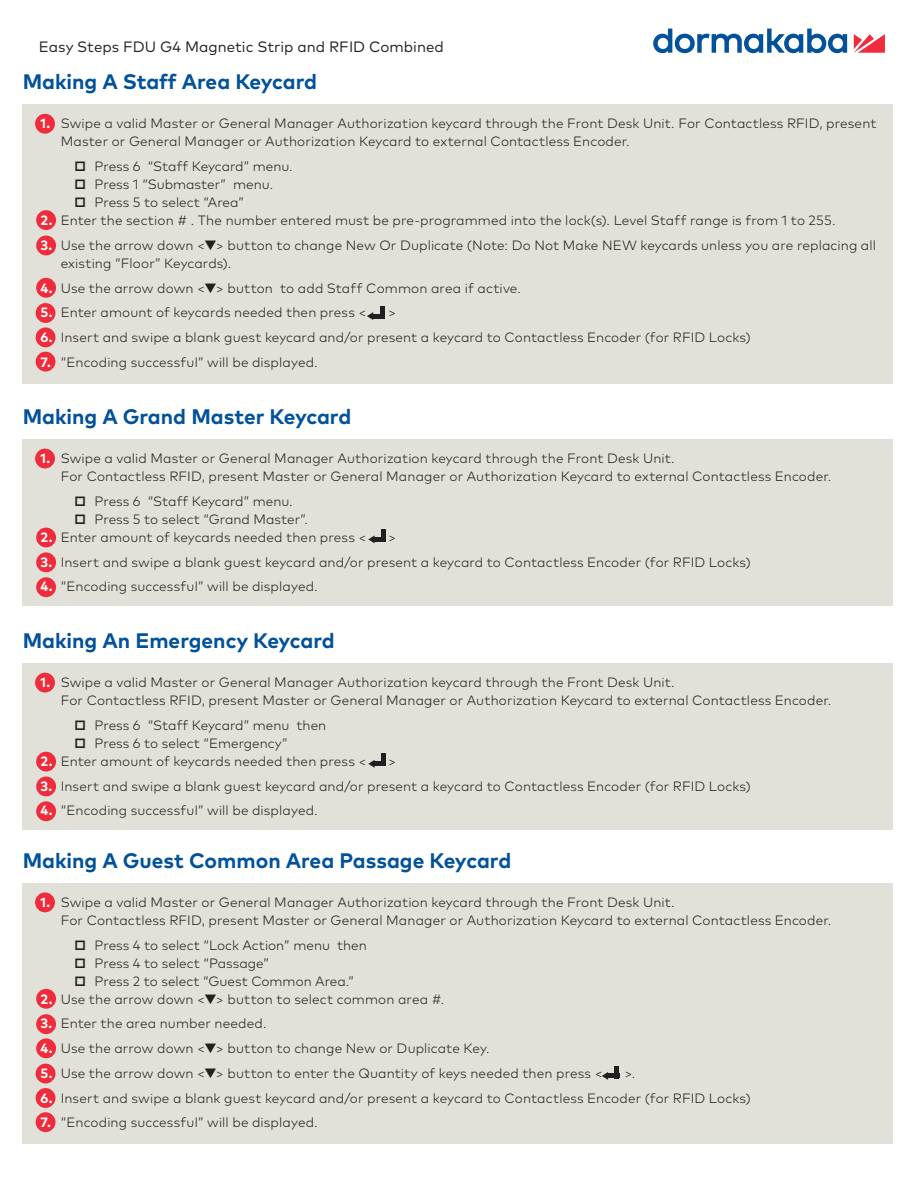
<style>
.page{position:relative;width:918px;height:1188px;background:#fff}
.page>*{position:absolute;margin:0;border:0;box-sizing:border-box;transform-origin:0 0}
.Lead_9pt_12pt{font:700 21px "Mark Pro";color:#01519b}
.t1{font:15px "Mark Pro";color:#231f20}
.t2{font:300 13.5px/18px "Mark Pro";letter-spacing:.01em;color:#231f20}
.s1{font-weight:700;color:#fff}
.s2{font-weight:700}
</style>
<div class="page">
<svg style="left:854px;top:34px;width:31px;height:19px"></svg>
<svg style="left:653px;top:29px;width:194px;height:24px"></svg>
<div style="left:22px;top:663px;width:871px;height:166px;background:#e2e1d9"></div>
<div style="left:35px;top:673px;width:20px;height:20px;background:#ee2c3b;border-radius:50%"></div>
<div style="left:36px;top:777px;width:20px;height:19px;background:#ee2c3b;border-radius:50%"></div>
<div style="left:36px;top:801px;width:20px;height:20px;background:#ee2c3b;border-radius:50%"></div>
<div style="left:36px;top:752px;width:20px;height:20px;background:#ee2c3b;border-radius:50%"></div>
<div style="left:22px;top:439px;width:871px;height:166px;background:#e2e1d9"></div>
<div style="left:35px;top:449px;width:20px;height:19px;background:#ee2c3b;border-radius:50%"></div>
<div style="left:36px;top:552px;width:20px;height:20px;background:#ee2c3b;border-radius:50%"></div>
<div style="left:36px;top:577px;width:20px;height:20px;background:#ee2c3b;border-radius:50%"></div>
<div style="left:36px;top:528px;width:20px;height:19px;background:#ee2c3b;border-radius:50%"></div>
<div style="left:22px;top:104px;width:871px;height:280px;background:#e2e1d9"></div>
<div style="left:35px;top:114px;width:20px;height:20px;background:#ee2c3b;border-radius:50%"></div>
<div style="left:36px;top:236px;width:20px;height:19px;background:#ee2c3b;border-radius:50%"></div>
<div style="left:36px;top:278px;width:20px;height:20px;background:#ee2c3b;border-radius:50%"></div>
<div style="left:36px;top:303px;width:19px;height:20px;background:#ee2c3b;border-radius:50%"></div>
<div style="left:36px;top:327px;width:19px;height:20px;background:#ee2c3b;border-radius:50%"></div>
<div style="left:36px;top:352px;width:19px;height:20px;background:#ee2c3b;border-radius:50%"></div>
<div style="left:36px;top:210px;width:20px;height:20px;background:#ee2c3b;border-radius:50%"></div>
<hr style="left:372px;top:314px;width:12px;height:4px;background:#231f20">
<hr style="left:380px;top:306px;width:4px;height:12px;background:#231f20">
<svg style="left:367px;top:312px;width:6px;height:8px"></svg>
<div style="left:22px;top:883px;width:871px;height:260px;background:#e2e1d9"></div>
<div style="left:35px;top:892px;width:20px;height:20px;background:#ee2c3b;border-radius:50%"></div>
<div style="left:36px;top:1014px;width:20px;height:20px;background:#ee2c3b;border-radius:50%"></div>
<div style="left:36px;top:1038px;width:20px;height:20px;background:#ee2c3b;border-radius:50%"></div>
<div style="left:36px;top:1064px;width:19px;height:20px;background:#ee2c3b;border-radius:50%"></div>
<div style="left:36px;top:1088px;width:19px;height:20px;background:#ee2c3b;border-radius:50%"></div>
<div style="left:36px;top:1112px;width:19px;height:20px;background:#ee2c3b;border-radius:50%"></div>
<div style="left:36px;top:989px;width:20px;height:20px;background:#ee2c3b;border-radius:50%"></div>
<hr style="left:607px;top:1074px;width:12px;height:4px;background:#231f20">
<hr style="left:615px;top:1066px;width:4px;height:12px;background:#231f20">
<svg style="left:602px;top:1072px;width:6px;height:8px"></svg>
<div style="left:374px;top:537px;width:12px;height:5px;background:#231f20"></div>
<div style="left:381px;top:529px;width:5px;height:13px;background:#231f20"></div>
<svg style="left:368px;top:535px;width:7px;height:8px"></svg>
<hr style="left:374px;top:762px;width:12px;height:4px;background:#231f20">
<div style="left:381px;top:754px;width:5px;height:12px;background:#231f20"></div>
<svg style="left:368px;top:760px;width:7px;height:8px"></svg>
<p class="t1" style="left:39px;top:36px;width:406px">Easy Steps FDU G4 Magnetic Strip and RFID Combined</p>
<p class="Lead_9pt_12pt" style="left:23px;top:66px;width:296px">Making A Staff Area Keycard</p>
<p class="t2" style="left:61px;top:113px;width:817px;text-indent:-20px"><span class="s1">1.</span> Swipe a valid Master or General Manager Authorization keycard through the Front Desk Unit. For Contactless RFID, present<br>Master or General Manager or Authorization Keycard to external Contactless Encoder.</p>
<p class="t2" style="left:74px;top:156px;width:220px"><span class="s2">□</span> Press 6 “Staff Keycard” menu.</p>
<p class="t2" style="left:74px;top:174px;width:201px"><span class="s2">□</span> Press 1 “Submaster” menu.</p>
<p class="t2" style="left:74px;top:192px;width:171px"><span class="s2">□</span> Press 5 to select “Area”</p>
<p class="t2" style="left:40px;top:210px;width:797px"><span class="s1">2.</span> Enter the section # . The number entered must be pre-programmed into the lock(s). Level Staff range is from 1 to 255.</p>
<p class="t2" style="left:61px;top:235px;width:817px;text-indent:-20px"><span class="s1">3.</span> Use the arrow down &lt;▼&gt; button to change New Or Duplicate (Note: Do Not Make NEW keycards unless you are replacing all existing “Floor” Keycards).</p>
<p class="t2" style="left:40px;top:278px;width:482px"><span class="s1">4.</span> Use the arrow down &lt;▼&gt; button to add Staff Common area if active.</p>
<p class="t2" style="left:40px;top:302px;width:328px"><span class="s1">5.</span> Enter amount of keycards needed then press &lt;</p>
<p class="t2" style="left:388px;top:302px;width:10px">&gt;</p>
<p class="t2" style="left:40px;top:327px;width:712px"><span class="s1">6.</span> Insert and swipe a blank guest keycard and/or present a keycard to Contactless Encoder (for RFID Locks)</p>
<p class="t2" style="left:40px;top:352px;width:279px"><span class="s1">7.</span> “Encoding successful” will be displayed.</p>
<p class="Lead_9pt_12pt" style="left:23px;top:401px;width:330px">Making A Grand Master Keycard</p>
<p class="t2" style="left:61px;top:448px;width:772px;text-indent:-20px"><span class="s1">1.</span> Swipe a valid Master or General Manager Authorization keycard through the Front Desk Unit.<br>For Contactless RFID, present Master or General Manager or Authorization Keycard to external Contactless Encoder.</p>
<p class="t2" style="left:74px;top:491px;width:220px"><span class="s2">□</span> Press 6 “Staff Keycard” menu.</p>
<p class="t2" style="left:74px;top:509px;width:235px"><span class="s2">□</span> Press 5 to select “Grand Master”.</p>
<p class="t2" style="left:40px;top:527px;width:328px"><span class="s1">2.</span> Enter amount of keycards needed then press &lt;</p>
<p class="t2" style="left:388px;top:527px;width:10px">&gt;</p>
<p class="t2" style="left:40px;top:552px;width:712px"><span class="s1">3.</span> Insert and swipe a blank guest keycard and/or present a keycard to Contactless Encoder (for RFID Locks)</p>
<p class="t2" style="left:40px;top:576px;width:279px"><span class="s1">4.</span> “Encoding successful” will be displayed.</p>
<p class="Lead_9pt_12pt" style="left:23px;top:625px;width:314px">Making An Emergency Keycard</p>
<p class="t2" style="left:61px;top:672px;width:772px;text-indent:-20px"><span class="s1">1.</span> Swipe a valid Master or General Manager Authorization keycard through the Front Desk Unit.<br>For Contactless RFID, present Master or General Manager or Authorization Keycard to external Contactless Encoder.</p>
<p class="t2" style="left:74px;top:715px;width:254px"><span class="s2">□</span> Press 6 “Staff Keycard” menu then</p>
<p class="t2" style="left:74px;top:733px;width:215px"><span class="s2">□</span> Press 6 to select “Emergency”</p>
<p class="t2" style="left:40px;top:751px;width:328px"><span class="s1">2.</span> Enter amount of keycards needed then press &lt;</p>
<p class="t2" style="left:388px;top:751px;width:10px">&gt;</p>
<p class="t2" style="left:40px;top:776px;width:712px"><span class="s1">3.</span> Insert and swipe a blank guest keycard and/or present a keycard to Contactless Encoder (for RFID Locks)</p>
<p class="t2" style="left:40px;top:801px;width:279px"><span class="s1">4.</span> “Encoding successful” will be displayed.</p>
<p class="Lead_9pt_12pt" style="left:23px;top:845px;width:490px">Making A Guest Common Area Passage Keycard</p>
<p class="t2" style="left:61px;top:892px;width:772px;text-indent:-20px"><span class="s1">1.</span> Swipe a valid Master or General Manager Authorization keycard through the Front Desk Unit.<br>For Contactless RFID, present Master or General Manager or Authorization Keycard to external Contactless Encoder.</p>
<p class="t2" style="left:74px;top:935px;width:294px"><span class="s2">□</span> Press 4 to select “Lock Action” menu then</p>
<p class="t2" style="left:74px;top:953px;width:196px"><span class="s2">□</span> Press 4 to select “Passage”</p>
<p class="t2" style="left:74px;top:971px;width:281px"><span class="s2">□</span> Press 2 to select “Guest Common Area.”</p>
<p class="t2" style="left:40px;top:989px;width:405px"><span class="s1">2.</span> Use the arrow down &lt;▼&gt; button to select common area #.</p>
<p class="t2" style="left:40px;top:1014px;width:228px"><span class="s1">3.</span> Enter the area number needed.</p>
<p class="t2" style="left:40px;top:1038px;width:451px"><span class="s1">4.</span> Use the arrow down &lt;▼&gt; button to change New or Duplicate Key.</p>
<p class="t2" style="left:40px;top:1063px;width:564px"><span class="s1">5.</span> Use the arrow down &lt;▼&gt; button to enter the Quantity of keys needed then press &lt;</p>
<p class="t2" style="left:624px;top:1063px;width:13px">&gt;.</p>
<p class="t2" style="left:40px;top:1088px;width:712px"><span class="s1">6.</span> Insert and swipe a blank guest keycard and/or present a keycard to Contactless Encoder (for RFID Locks)</p>
<p class="t2" style="left:40px;top:1113px;width:279px"><span class="s1">7.</span> “Encoding successful” will be displayed.</p>
</div>
